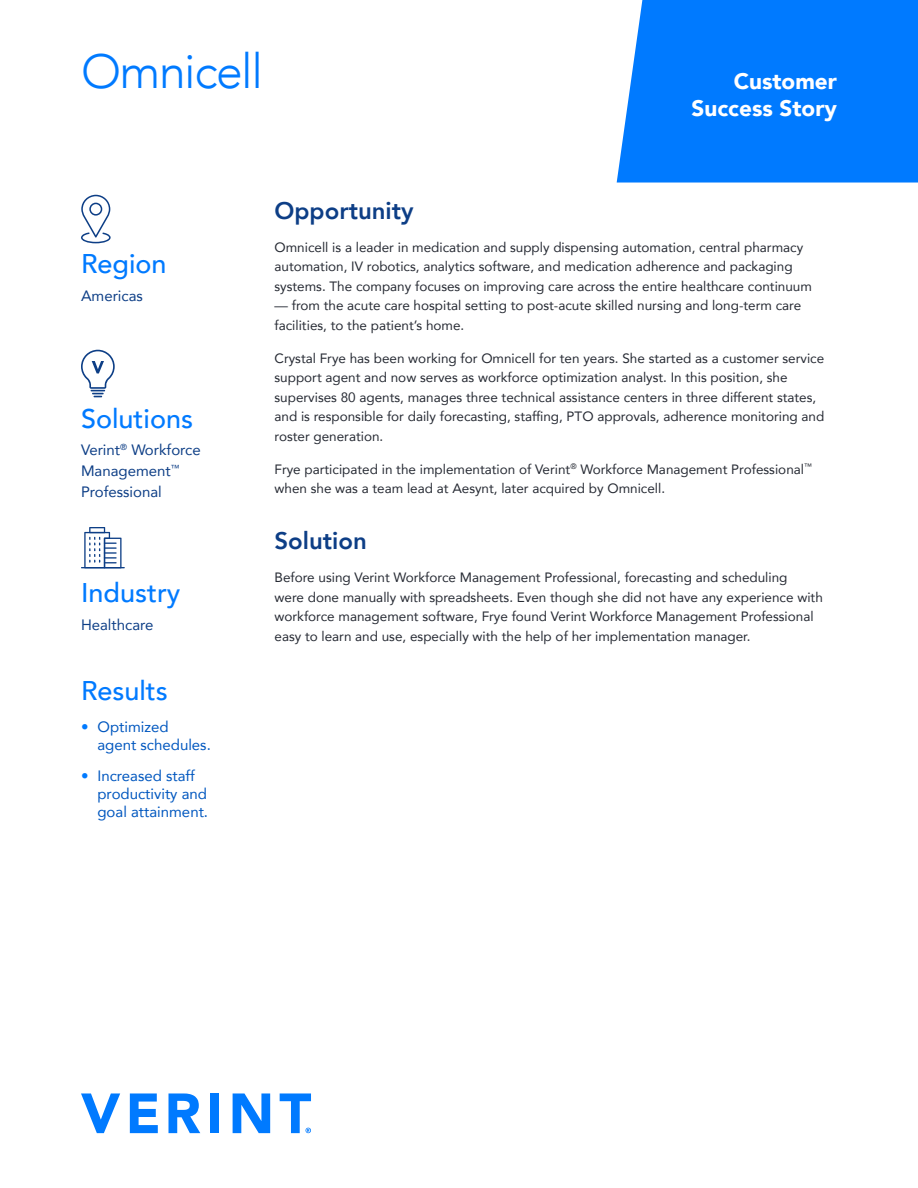
<style>
.page{position:relative;width:918px;height:1188px;background:#fff}
.page>*{position:absolute;margin:0;border:0;box-sizing:border-box;transform-origin:0 0}
.t1{font:300 48px "Avenir";letter-spacing:-.03em;color:#007aff}
.t2{font:500 27px "Avenir";color:#007aff}
.t3{font:800 24px "Avenir";color:#0d3e86}
.t4{font:900 22.5px/27px "Avenir";color:#fff;text-align:right}
.t5{font:15px/18px "Avenir";color:#0057bf}
.t6{font:15px/21px "Avenir";color:#0d3e86}
.t7{font:13.5px/19.5px "Avenir";color:#262a33}
.s1{color:#007aff}
</style>
<div class="page">
<svg style="left:81px;top:1093px;width:39px;height:40px"></svg>
<svg style="left:130px;top:1093px;width:28px;height:40px"></svg>
<svg style="left:169px;top:1093px;width:31px;height:40px"></svg>
<div style="left:210px;top:1093px;width:9px;height:40px;background:#007aff"></div>
<svg style="left:233px;top:1093px;width:37px;height:40px"></svg>
<svg style="left:280px;top:1093px;width:31px;height:40px"></svg>
<div style="left:617px;top:0;width:301px;height:183px;background:#007aff"></div>
<svg style="left:81px;top:350px;width:34px;height:47px"></svg>
<hr style="left:81px;top:567px;width:44px;height:1px;background:#0d3e86">
<svg style="left:84px;top:527px;width:38px;height:40px"></svg>
<svg style="left:81px;top:195px;width:30px;height:48px"></svg>
<h1 class="t1" style="left:81px;top:43px;width:183px">Omnicell</h1>
<h3 class="t4" style="left:692px;top:67px;width:147px">Customer<br>Success Story</h3>
<h2 class="t2" style="left:81px;top:240px;width:87px">Region</h2>
<p class="t6" style="left:81px;top:285px;width:63px">Americas</p>
<h2 class="t2" style="left:81px;top:395px;width:114px">Solutions</h2>
<p class="t6" style="left:81px;top:439px;width:121px">Verint<sup>®</sup> Workforce<br>Management<sup>™<br></sup>Professional</p>
<h2 class="t2" style="left:81px;top:569px;width:101px">Industry</h2>
<p class="t6" style="left:81px;top:613px;width:74px">Healthcare</p>
<h2 class="t2" style="left:81px;top:667px;width:88px">Results</h2>
<p class="t5" style="left:98px;top:717px;width:115px;text-indent:-16px"><span class="s1">•</span> Optimized agent schedules.</p>
<p class="t5" style="left:98px;top:767px;width:112px;text-indent:-16px"><span class="s1">•</span> Increased staff productivity and goal attainment.</p>
<h3 class="t3" style="left:274px;top:192px;width:141px">Opportunity</h3>
<p class="t7" style="left:274px;top:237px;width:539px">Omnicell is a leader in medication and supply dispensing automation, central pharmacy automation, IV robotics, analytics software, and medication adherence and packaging systems. The company focuses on improving care across the entire healthcare continuum</p>
<p class="t7" style="left:274px;top:295px;width:528px">— from the acute care hospital setting to post-acute skilled nursing and long-term care facilities, to the patient’s home.</p>
<p class="t7" style="left:274px;top:348px;width:551px">Crystal Frye has been working for Omnicell for ten years. She started as a customer service support agent and now serves as workforce optimization analyst. In this position, she supervises 80 agents, manages three technical assistance centers in three different states, and is responsible for daily forecasting, staffing, PTO approvals, adherence monitoring and roster generation.</p>
<p class="t7" style="left:274px;top:459px;width:539px">Frye participated in the implementation of Verint<sup>®</sup> Workforce Management Professional<sup>™ </sup>when she was a team lead at Aesynt, later acquired by Omnicell.</p>
<h3 class="t3" style="left:274px;top:522px;width:94px">Solution</h3>
<p class="t7" style="left:274px;top:567px;width:550px">Before using Verint Workforce Management Professional, forecasting and scheduling<br>were done manually with spreadsheets. Even though she did not have any experience with workforce management software, Frye found Verint Workforce Management Professional easy to learn and use, especially with the help of her implementation manager.</p>
</div>
